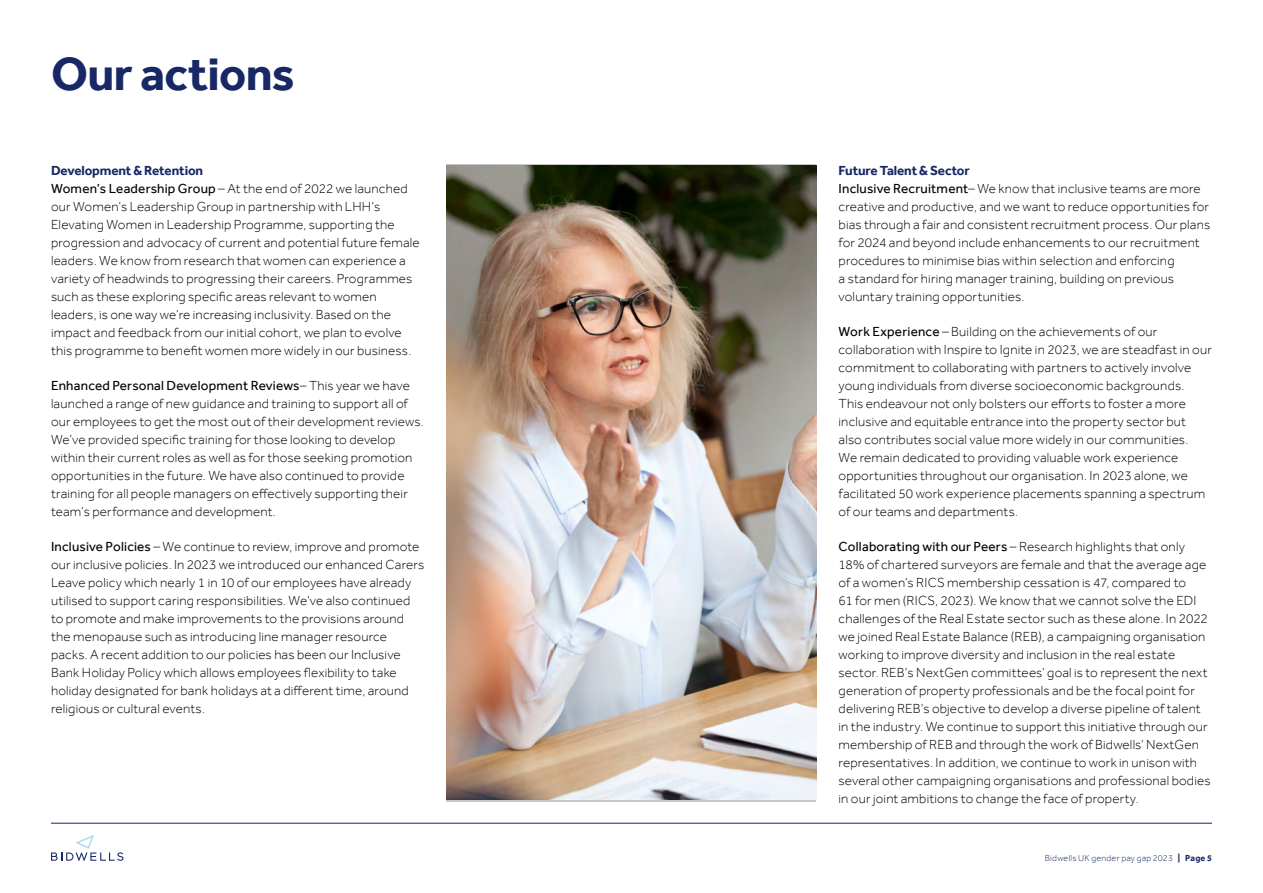
<style>
.page{position:relative;width:1263px;height:893px;background:#fff}
.page>*{position:absolute;margin:0;border:0;box-sizing:border-box;transform-origin:0 0}
.t1{font:700 48px "Effra";letter-spacing:-.015em;color:#182865}
.t2{font:300 13.5px/18px "Effra";letter-spacing:.015em;color:#000}
.t3{font:300 9px "Effra";letter-spacing:.025em;color:#182865}
.s1{font-weight:700;color:#182865}
.s2{font-weight:400}
.s3{font-weight:700}
</style>
<div class="page">
<svg style="left:51px;top:835px;width:72px;height:26px"></svg>
<hr style="left:51px;top:823px;width:1161px;height:1px;background:#182865">
<img style="left:447px;top:166px;width:369px;height:634px">
<h1 class="t1" style="left:51px;top:45px;width:245px">Our actions</h1>
<p class="t2" style="left:51px;top:161px;width:370px"><span class="s1">Development &amp; Retention<br></span><span class="s2">Women’s Leadership Group</span> – At the end of 2022 we launched our Women’s Leadership Group in partnership with LHH’s Elevating Women in Leadership Programme, supporting the progression and advocacy of current and potential future female leaders. We know from research that women can experience a variety of headwinds to progressing their careers. Programmes such as these exploring specific areas relevant to women leaders, is one way we’re increasing inclusivity. Based on the impact and feedback from our initial cohort, we plan to evolve this programme to benefit women more widely in our business.</p>
<p class="t2" style="left:51px;top:376px;width:374px"><span class="s2">Enhanced Personal Development Reviews</span>– This year we have launched a range of new guidance and training to support all of our employees to get the most out of their development reviews.<br>We’ve provided specific training for those looking to develop within their current roles as well as for those seeking promotion opportunities in the future. We have also continued to provide training for all people managers on effectively supporting their team’s performance and development.</p>
<p class="t2" style="left:51px;top:537px;width:375px"><span class="s2">Inclusive Policies</span> – We continue to review, improve and promote our inclusive policies. In 2023 we introduced our enhanced Carers Leave policy which nearly 1 in 10 of our employees have already utilised to support caring responsibilities. We’ve also continued to promote and make improvements to the provisions around the menopause such as introducing line manager resource packs. A recent addition to our policies has been our Inclusive Bank Holiday Policy which allows employees flexibility to take holiday designated for bank holidays at a different time, around religious or cultural events.</p>
<p class="t2" style="left:838px;top:161px;width:373px"><span class="s1">Future Talent &amp; Sector<br></span><span class="s2">Inclusive Recruitment</span>– We know that inclusive teams are more creative and productive, and we want to reduce opportunities for bias through a fair and consistent recruitment process. Our plans for 2024 and beyond include enhancements to our recruitment procedures to minimise bias within selection and enforcing<br>a standard for hiring manager training, building on previous voluntary training opportunities.</p>
<p class="t2" style="left:838px;top:322px;width:375px"><span class="s2">Work Experience</span> – Building on the achievements of our collaboration with Inspire to Ignite in 2023, we are steadfast in our commitment to collaborating with partners to actively involve young individuals from diverse socioeconomic backgrounds.<br>This endeavour not only bolsters our efforts to foster a more inclusive and equitable entrance into the property sector but also contributes social value more widely in our communities.<br>We remain dedicated to providing valuable work experience opportunities throughout our organisation. In 2023 alone, we facilitated 50 work experience placements spanning a spectrum of our teams and departments.</p>
<p class="t2" style="left:838px;top:537px;width:374px"><span class="s2">Collaborating with our Peers</span> – Research highlights that only 18% of chartered surveyors are female and that the average age of a women’s RICS membership cessation is 47, compared to<br>61 for men (RICS, 2023). We know that we cannot solve the EDI challenges of the Real Estate sector such as these alone. In 2022 we joined Real Estate Balance (REB), a campaigning organisation working to improve diversity and inclusion in the real estate sector. REB’s NextGen committees’ goal is to represent the next generation of property professionals and be the focal point for delivering REB’s objective to develop a diverse pipeline of talent in the industry. We continue to support this initiative through our membership of REB and through the work of Bidwells’ NextGen representatives. In addition, we continue to work in unison with several other campaigning organisations and professional bodies in our joint ambitions to change the face of property.</p>
<p class="t3" style="left:1045px;top:852px;width:169px">Bidwells UK gender pay gap 2023 <span class="s3">| Page 5</span></p>
</div>
